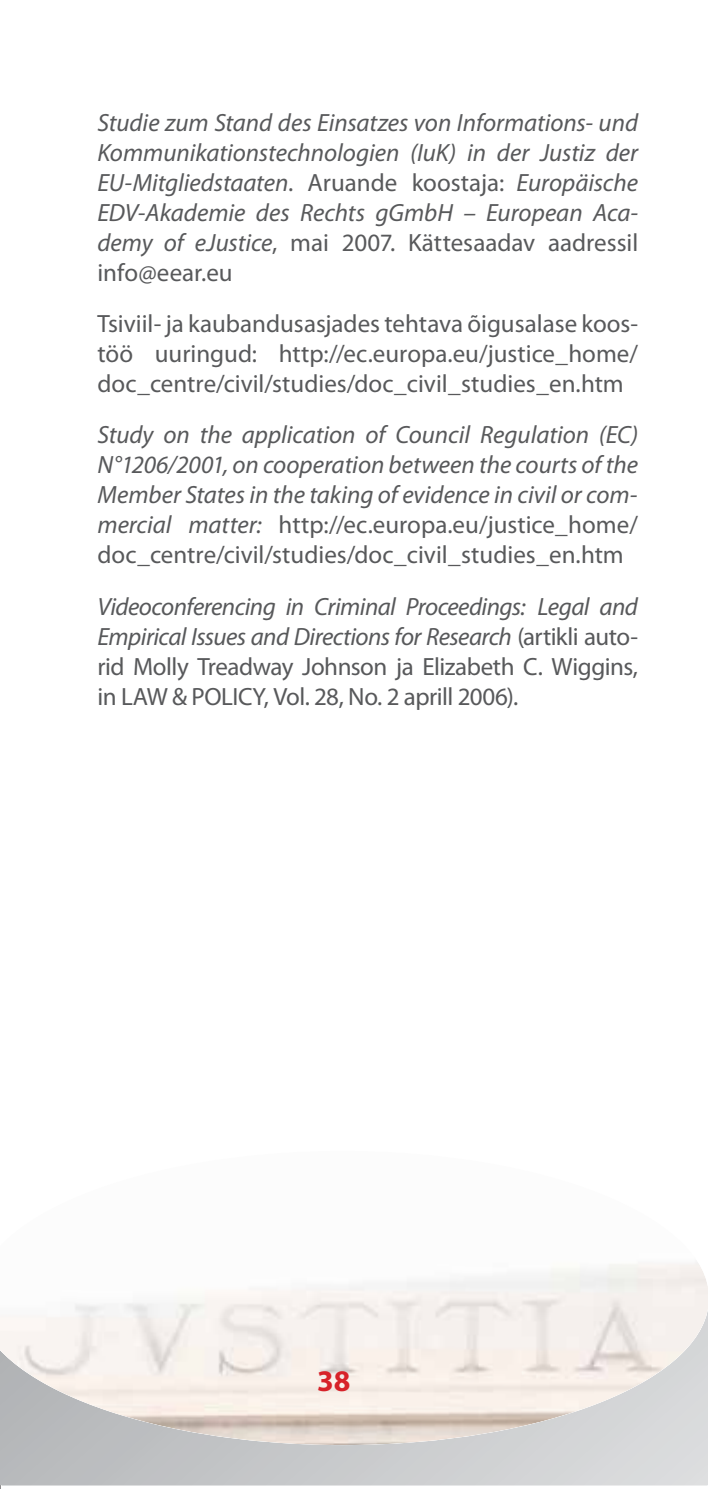
<style>
.page{position:relative;width:709px;height:1489px;background:#fff}
.page>*{position:absolute;margin:0;border:0;box-sizing:border-box;transform-origin:0 0}
.t1{font:700 30px "Myriad Pro";color:#d72229}
.t2{font:italic 25px/30px "Myriad Pro";color:#58595b;text-align:justify}
.t3{font:25px/30px "Myriad Pro";letter-spacing:-.005em;color:#58595b;text-align:justify}
.s1{font-style:normal}
.s2{font-style:italic}
</style>
<div class="page">
<svg style="left:0;top:1444px;width:708px;height:41px;background:#c9cacc"></svg>
<img style="left:0;top:1262px;width:708px;height:182px">
<p class="t2" style="left:97px;top:110px;width:542px">Studie zum Stand des Einsatzes von Informations- und Kommunikationstechnologien (IuK) in der Justiz der EU-Mitgliedstaaten<span class="s1">. Aruande koostaja:</span> Europäische EDV-Akademie des Rechts gGmbH – European Aca&shy;demy of eJustice<span class="s1">, mai 2007. Kättesaadav aadressil info@eear.eu</span></p>
<p class="t3" style="left:97px;top:311px;width:542px">Tsiviil- ja kaubandusasjades tehtava õigusalase koos&shy;töö uuringud: http://ec.europa.eu/justice_home/ doc_centre/civil/studies/doc_civil_studies_en.htm</p>
<p class="t2" style="left:97px;top:422px;width:542px">Study on the application of Council Regulation (EC)<br>N°1206/2001, on cooperation between the courts of the Member States in the taking of evidence in civil or com&shy;mercial matter: <span class="s1">http://ec.europa.eu/justice_home/ doc_centre/civil/studies/doc_civil_studies_en.htm</span></p>
<p class="t3" style="left:97px;top:594px;width:542px"><span class="s2">Videoconferencing in Criminal Proceedings: Legal and Empirical Issues and Directions for Research</span> (artikli auto&shy;rid Molly Treadway Johnson ja Elizabeth C. Wiggins, in LAW &amp; POLICY, Vol. 28, No. 2 aprill 2006).</p>
<p class="t1" style="left:317px;top:1362px;width:35px">38</p>
</div>
